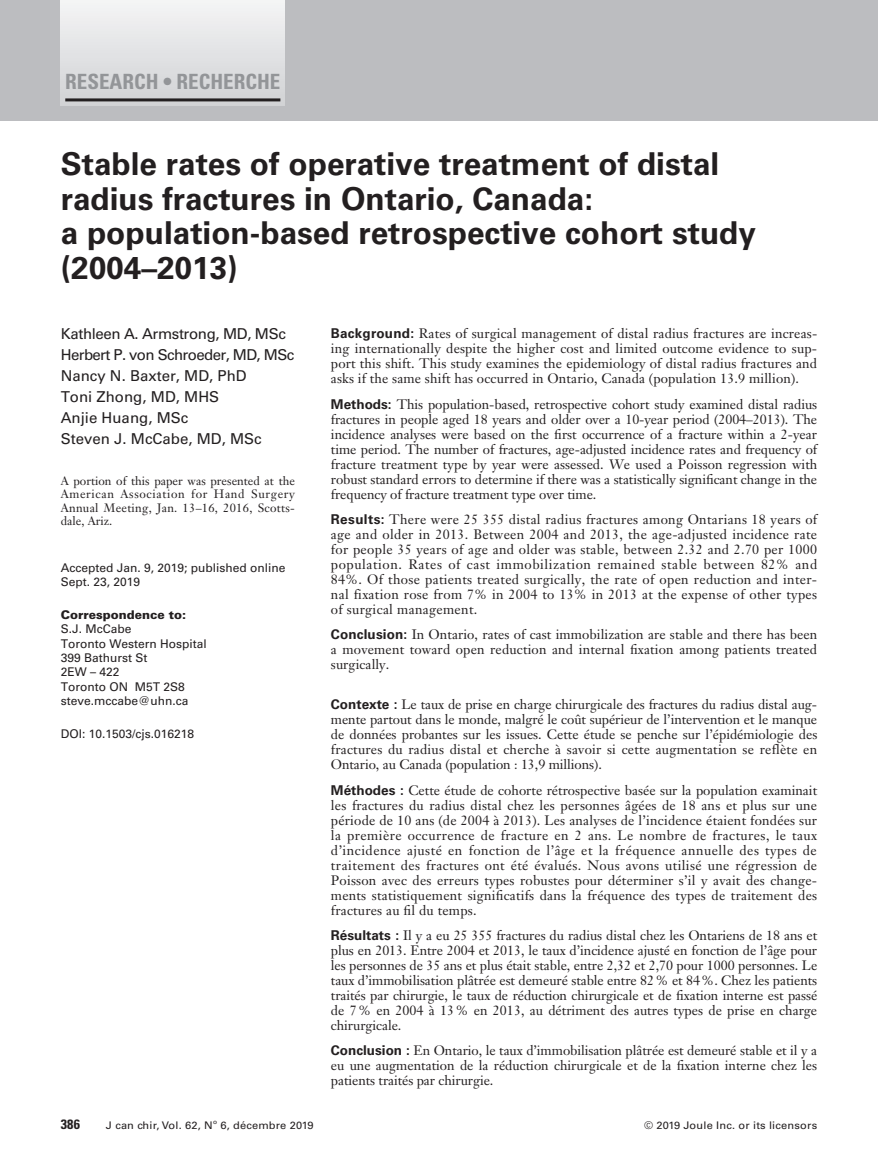
<style>
.page{position:relative;width:878px;height:1175px;background:#fff}
.page>*{position:absolute;margin:0;border:0;box-sizing:border-box;transform-origin:0 0}
.t1{font:700 31.5px/34.5px "Univers LT Std";color:#231f20}
.t2{font:700 condensed 21px "Univers LT Std";color:#939598}
.t3{font:15px/21px "Univers LT Std";color:#231f20}
.t4{font:13.5px/15px "Janson Text LT Std";letter-spacing:.01em;color:#231f20;text-align:justify}
.t5{font:700 condensed 13.5px "Univers LT Std";color:#231f20;scale:1.05 1}
.t6{font:12px/14.4px "Univers LT Std";color:#231f20}
.t7{font:12px/13.5px "Janson Text LT Std";letter-spacing:.025em;color:#231f20;text-align:justify}
.t8{font:900 12px "Univers LT Std";color:#231f20}
.t9{font:10.5px "Univers LT Std";letter-spacing:.015em;color:#231f20;scale:1.05 1}
.t10{font:6.3px "Univers LT Std";color:#231f20;scale:1.05 1}
.s1{font-family:"Univers LT Std";font-weight:700}
</style>
<div class="page">
<div style="left:0;top:0;width:877px;height:120px;background:#bcbdc0"></div>
<div style="left:61px;top:0;width:224px;height:106px;background:linear-gradient(to bottom,#f4f4f5,#d1d2d5)"></div>
<hr style="left:65px;top:98px;width:215px;height:3px;background:#231f20">
<h2 class="t2" style="left:65px;top:69px;width:216px">RESEARCH • RECHERCHE</h2>
<h1 class="t1" style="left:61px;top:147px;width:696px">Stable rates of operative treatment of distal radius fractures in Ontario, Canada:<br>a population-based retrospective cohort study (2004–2013)</h1>
<p class="t3" style="left:61px;top:323px;width:235px">Kathleen A. Armstrong, MD, MSc<br>Herbert P. von Schroeder, MD, MSc<br>Nancy N. Baxter, MD, PhD<br>Toni Zhong, MD, MHS<br>Anjie Huang, MSc<br>Steven J. McCabe, MD, MSc</p>
<p class="t7" style="left:61px;top:473px;width:236px">A portion of this paper was presented at the American Association for Hand Surgery Annual Meeting, Jan. 13–16, 2016, Scotts&shy;dale, Ariz.</p>
<p class="t6" style="left:61px;top:560px;width:226px">Accepted Jan. 9, 2019; published online<br>Sept. 23, 2019</p>
<p class="t8" style="left:61px;top:607px;width:127px">Correspondence to:</p>
<p class="t6" style="left:61px;top:622px;width:148px">S.J. McCabe<br>Toronto Western Hospital<br>399 Bathurst St<br>2EW – 422<br>Toronto ON M5T 2S8 steve.mccabe@uhn.ca</p>
<p class="t6" style="left:61px;top:726px;width:135px">DOI: 10.1503/cjs.016218</p>
<p class="t4" style="left:331px;top:326px;width:488px"><span class="s1">Background:</span> Rates of surgical management of distal radius fractures are increas&shy;ing internationally despite the higher cost and limited outcome evidence to sup&shy;port this shift. This study examines the epidemiology of distal radius fractures and asks if the same shift has occurred in Ontario, Canada (population 13.9 million).</p>
<p class="t4" style="left:331px;top:396px;width:488px"><span class="s1">Methods:</span> This population-based, retrospective cohort study examined distal radius fractures in people aged 18 years and older over a 10-year period (2004–2013). The incidence analyses were based on the first occurrence of a fracture within a 2-year time period. The number of fractures, age-adjusted incidence rates and frequency of fracture treatment type by year were assessed. We used a Poisson regression with robust standard errors to determine if there was a statistically significant change in the frequency of fracture treatment type over time.</p>
<p class="t4" style="left:331px;top:511px;width:488px"><span class="s1">Results:</span> There were 25 355 distal radius fractures among Ontarians 18 years of age and older in 2013. Between 2004 and 2013, the age-adjusted incidence rate for people 35 years of age and older was stable, between 2.32 and 2.70 per 1000 population. Rates of cast immobilization remained stable between 82% and 84%. Of those patients treated surgically, the rate of open reduction and inter&shy;nal fixation rose from 7% in 2004 to 13% in 2013 at the expense of other types of surgical management.</p>
<p class="t4" style="left:331px;top:627px;width:488px"><span class="s1">Conclusion:</span> In Ontario, rates of cast immobilization are stable and there has been a movement toward open reduction and internal fixation among patients treated surgically.</p>
<p class="t4" style="left:331px;top:697px;width:488px"><span class="s1">Contexte :</span> Le taux de prise en charge chirurgicale des fractures du radius distal aug&shy;mente partout dans le monde, malgré le coût supérieur de l’intervention et le manque de données probantes sur les issues. Cette étude se penche sur l’épidémiologie des fractures du radius distal et cherche à savoir si cette augmentation se reflète en Ontario, au Canada (population : 13,9 millions).</p>
<p class="t4" style="left:331px;top:782px;width:488px"><span class="s1">Méthodes :</span> Cette étude de cohorte rétrospective basée sur la population examinait les fractures du radius distal chez les personnes âgées de 18 ans et plus sur une période de 10 ans (de 2004 à 2013). Les analyses de l’incidence étaient fondées sur la première occurrence de fracture en 2 ans. Le nombre de fractures, le taux d’incidence ajusté en fonction de l’âge et la fréquence annuelle des types de traitement des fractures ont été évalués. Nous avons utilisé une régression de Poisson avec des erreurs types robustes pour déterminer s’il y avait des change&shy;ments statistiquement significatifs dans la fréquence des types de traitement des fractures au fil du temps.</p>
<p class="t4" style="left:331px;top:927px;width:488px"><span class="s1">Résultats :</span> Il y a eu 25 355 fractures du radius distal chez les Ontariens de 18 ans et plus en 2013. Entre 2004 et 2013, le taux d’incidence ajusté en fonction de l’âge pour les personnes de 35 ans et plus était stable, entre 2,32 et 2,70 pour 1000 personnes. Le taux d’immobilisation plâtrée est demeuré stable entre 82% et 84%. Chez les patients traités par chirurgie, le taux de réduction chirurgicale et de fixation interne est passé de 7% en 2004 à 13% en 2013, au détriment des autres types de prise en charge chirurgicale.</p>
<p class="t4" style="left:331px;top:1042px;width:488px"><span class="s1">Conclusion :</span> En Ontario, le taux d’immobilisation plâtrée est demeuré stable et il y a eu une augmentation de la réduction chirurgicale et de la fixation interne chez les patients traités par chirurgie.</p>
<p class="t5" style="left:61px;top:1116px;width:20px">386</p>
<p class="t9" style="left:106px;top:1119px;width:103px">J can chir, Vol. 62, N</p>
<p class="t10" style="left:213px;top:1117px;width:5px">o</p>
<p class="t9" style="left:220px;top:1119px;width:90px">6, décembre 2019</p>
<p class="t9" style="left:644px;top:1119px;width:166px">© 2019 Joule Inc. or its licensors</p>
</div>
